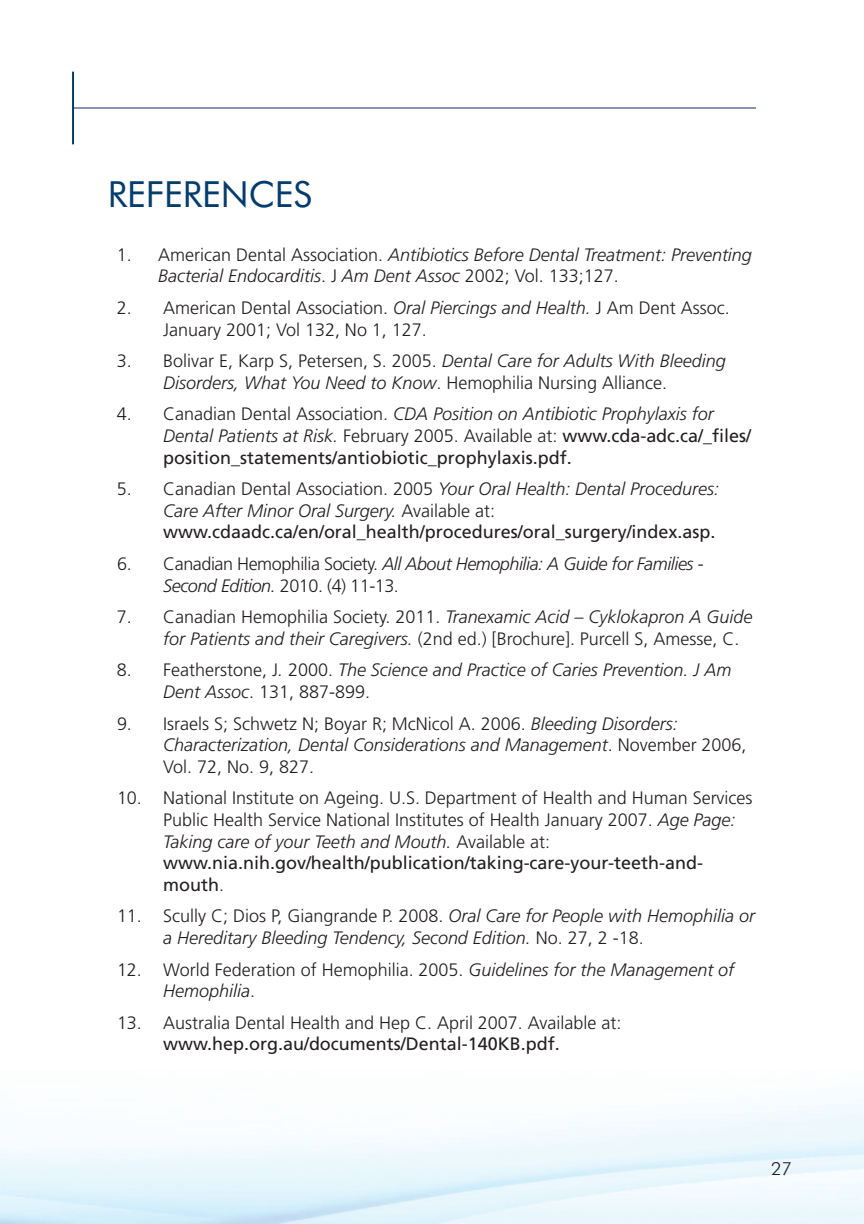
<style>
.page{position:relative;width:864px;height:1224px;background:#fff}
.page>*{position:absolute;margin:0;border:0;box-sizing:border-box;transform-origin:0 0}
.t1{font:36px "Futura BT";color:#043d6d}
.t2{font:300 18px/21.6px "Frutiger";color:#231f20}
.t3{font:italic 300 18px/21.6px "Frutiger";color:#231f20}
.t4{font:18px/21.6px "Frutiger";color:#231f20}
.t5{font:italic 300 18px/21.6px "Frutiger";letter-spacing:-.025em;color:#231f20}
.t6{font:300 18px "Futura BT";color:#231f20}
.s1{font-style:normal}
.s2{font-style:italic}
.s3{font-weight:300}
.s4{font-weight:300;font-style:italic}
.s5{font-weight:400}
</style>
<div class="page">
<hr style="left:73px;top:107px;width:683px;height:2px;background:#647296">
<hr style="left:72px;top:72px;width:2px;height:72px;background:#043d6d">
<h1 class="t1" style="left:108px;top:180px;width:206px">REFERENCES</h1>
<p class="t3" style="left:158px;top:245px;width:595px;text-indent:-41px"><span class="s1">1. American Dental Association.</span> Antibiotics Before Dental Treatment: Preventing<br>Bacterial Endocarditis<span class="s1">. J</span> Am Dent Assoc <span class="s1">2002; Vol. 133;127.</span></p>
<p class="t2" style="left:163px;top:298px;width:568px;text-indent:-46px">2. American Dental Association. <span class="s2">Oral Piercings and Health.</span> J Am Dent Assoc.<br>January 2001; Vol 132, No 1, 127.</p>
<p class="t2" style="left:163px;top:351px;width:564px;text-indent:-46px">3. Bolivar E, Karp S, Petersen, S. 2005. <span class="s2">Dental Care for Adults With Bleeding<br>Disorders, What You Need to Know</span>. Hemophilia Nursing Alliance.</p>
<p class="t4" style="left:163px;top:405px;width:589px;text-indent:-46px"><span class="s3">4. Canadian Dental Association.</span> <span class="s4">CDA Position on Antibiotic Prophylaxis for<br>Dental Patients at Risk.</span> <span class="s3">February 2005. Available at:</span> www.cda-adc.ca/_files/ position_statements/antiobiotic_prophylaxis.pdf.</p>
<p class="t4" style="left:163px;top:479px;width:557px;text-indent:-46px"><span class="s3">5. Canadian Dental Association. 2005</span> <span class="s4">Your Oral Health: Dental Procedures:<br>Care After Minor Oral Surgery.</span> <span class="s3">Available at: </span>www.cdaadc.ca/en/oral_health/procedures/oral_surgery/index.asp.</p>
<p class="t5" style="left:163px;top:554px;width:542px;text-indent:-46px"><span class="s1">6. Canadian Hemophilia Society.</span> All About Hemophilia: A Guide for Families <span class="s1">-<br></span>Second Edition. <span class="s1">2010. (4) 11-13.</span></p>
<p class="t2" style="left:163px;top:607px;width:591px;text-indent:-46px">7. Canadian Hemophilia Society. 2011. <span class="s2">Tranexamic Acid – Cyklokapron A Guide for Patients and their Caregivers.</span> (2nd ed.) [Brochure]. Purcell S, Amesse, C.</p>
<p class="t3" style="left:163px;top:661px;width:570px;text-indent:-46px"><span class="s1">8. Featherstone, J</span>. <span class="s1">2000.</span> The Science and Practice of Caries Prevention. J Am<br>Dent Assoc<span class="s1">. 131, 887-899.</span></p>
<p class="t2" style="left:163px;top:714px;width:585px;text-indent:-46px">9. Israels S; Schwetz N; Boyar R; McNicol A. 2006. <span class="s2">Bleeding Disorders:<br>Characterization, Dental Considerations and Management</span>. November 2006,<br>Vol. 72, No. 9, 827.</p>
<p class="t2" style="left:163px;top:789px;width:591px;text-indent:-46px">10. National Institute on Ageing. U.S. Department of Health and Human Services Public Health Service National Institutes of Health January 2007. <span class="s2">Age Page:<br>Taking care of your Teeth and Mouth.</span> Available at: <span class="s5">www.nia.nih.gov/health/publication/taking-care-your-teeth-and&shy;mouth</span>.</p>
<p class="t3" style="left:163px;top:907px;width:593px;text-indent:-46px"><span class="s1">11. Scully C; Dios P, Giangrande P. 2008.</span> Oral Care for People with Hemophilia or a Hereditary Bleeding Tendency, Second Edition. <span class="s1">No. 27, 2 -18.</span></p>
<p class="t3" style="left:163px;top:960px;width:573px;text-indent:-46px"><span class="s1">12. World Federation of Hemophilia. 2005.</span> Guidelines for the Management of<br>Hemophilia<span class="s1">.</span></p>
<p class="t2" style="left:117px;top:1013px;width:506px">13. Australia Dental Health and Hep C. April 2007. Available at:</p>
<p class="t4" style="left:163px;top:1035px;width:398px">www.hep.org.au/documents/Dental-140KB.pdf.</p>
<p class="t6" style="left:771px;top:1161px;width:22px">27</p>
</div>
